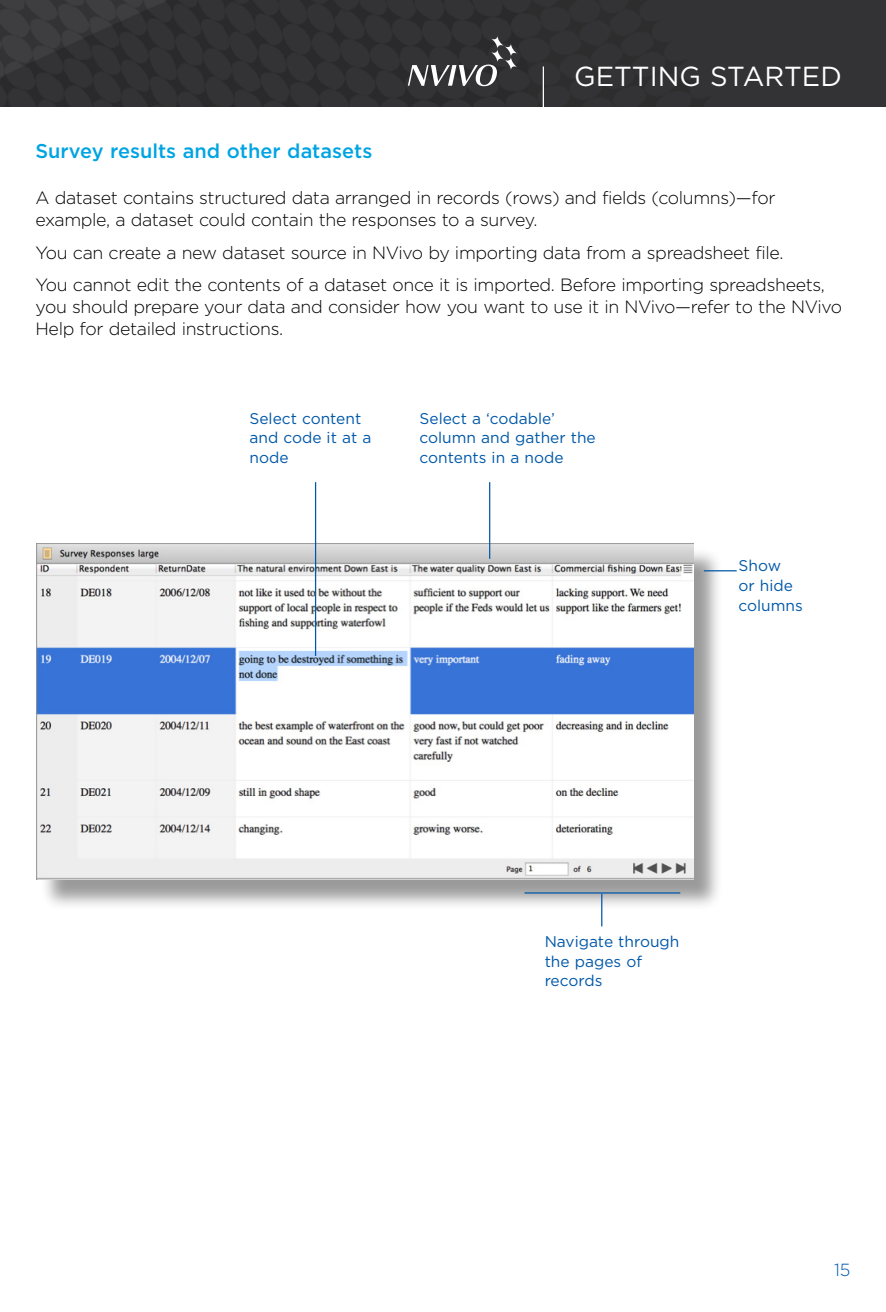
<style>
.page{position:relative;width:886px;height:1312px;background:#fff}
.page>*{position:absolute;margin:0;border:0;box-sizing:border-box;transform-origin:0 0}
.t1{font:27.5px "Gotham";color:#fff}
.t2{font:500 20px "Gotham";color:#00a4e3}
.t3{font:300 17.75px/21.8px "Gotham";letter-spacing:-.02em;color:#000}
.t4{font:300 17.5px "Gotham";color:#0058a9}
.t5{font:15.5px/19.8px "Gotham";color:#0058a9}
</style>
<div class="page">
<img style="left:0;top:0;width:886px;height:106px">
<svg style="left:408px;top:35px;width:110px;height:51px;background:#4f4f50"></svg>
<hr style="left:543px;top:66px;width:1px;height:57px;background:#fff">
<div style="left:40px;top:547px;width:684px;height:363px;background:#000;opacity:.4"></div>
<img style="left:36px;top:543px;width:657px;height:336px">
<hr style="left:315px;top:482px;width:1px;height:174px;background:#0058a9">
<hr style="left:489px;top:482px;width:1px;height:76px;background:#0058a9">
<hr style="left:524px;top:892px;width:156px;height:1px;background:#0058a9">
<hr style="left:704px;top:570px;width:33px;height:1px;background:#0058a9">
<hr style="left:601px;top:893px;width:1px;height:33px;background:#0058a9">
<h1 class="t1" style="left:574px;top:59px;width:269px">GETTING STARTED</h1>
<p class="t2" style="left:36px;top:138px;width:338px">Survey results and other datasets</p>
<p class="t3" style="left:36px;top:187px;width:741px">A dataset contains structured data arranged in records (rows) and fields (columns)—for example, a dataset could contain the responses to a survey.</p>
<p class="t3" style="left:36px;top:236px;width:791px;line-height:32.5px">You can create a new dataset source in NVivo by importing data from a spreadsheet file.<br>You cannot edit the contents of a dataset once it is imported. Before importing spreadsheets,</p>
<p class="t3" style="left:36px;top:295px;width:808px">you should prepare your data and consider how you want to use it in NVivo—refer to the NVivo<br>Help for detailed instructions.</p>
<p class="t5" style="left:249px;top:408px;width:123px">Select content and code it at a node</p>
<p class="t5" style="left:420px;top:408px;width:178px">Select a ‘codable’ column and gather the contents in a node</p>
<p class="t5" style="left:738px;top:555px;width:66px">Show<br>or hide columns</p>
<p class="t5" style="left:545px;top:930px;width:136px">Navigate through the pages of records</p>
<p class="t4" style="left:834px;top:1258px;width:18px">15</p>
</div>
